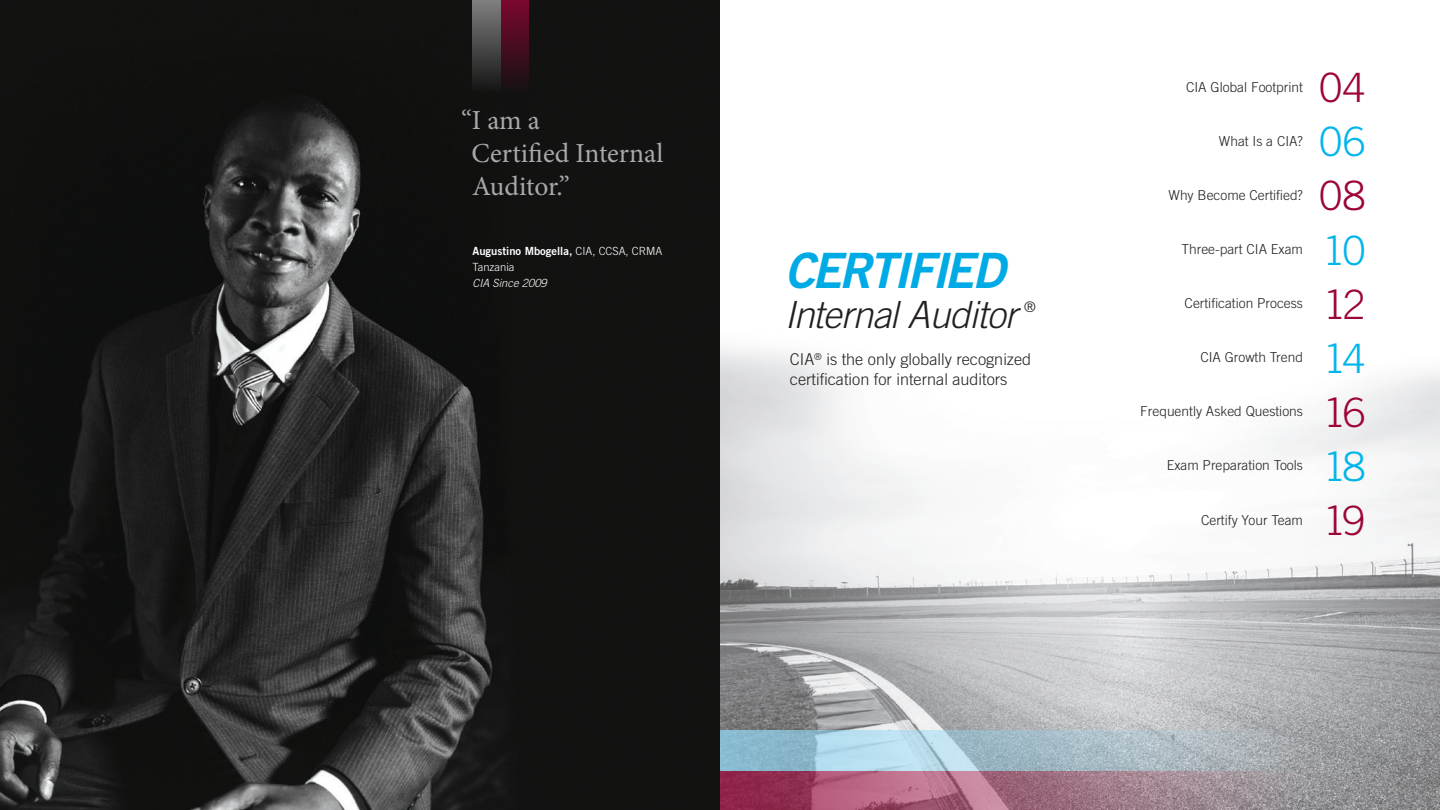
<style>
.page{position:relative;width:1440px;height:810px;background:#fff}
.page>*{position:absolute;margin:0;border:0;box-sizing:border-box;transform-origin:0 0}
.t1{font:italic 48.75px "Trade Gothic Bold Two";letter-spacing:-.06em;color:#00abe5}
.t2{font:300 40.5px "Trade Gothic";letter-spacing:-.08em;color:#9d053a}
.t3{font:300 40.5px "Trade Gothic";letter-spacing:-.07em;color:#02b5eb}
.t4{font:italic 300 37.5px "Trade Gothic";letter-spacing:-.02em;color:#231f20}
.t5{font:27.5px/33px "Minion Pro";color:#a8a9ad}
.t6{font:300 16.25px/19.5px "Trade Gothic";color:#231f20}
.t7{font:300 14.62px "Trade Gothic";color:#231f20}
.t8{font:300 13.75px "Trade Gothic";color:#231f20}
.t9{font:11.25px "Trade Gothic Bold Two";color:#fff}
.t10{font:italic 300 11.25px "Trade Gothic";color:#fff}
.t11{font:300 11.25px "Trade Gothic";color:#fff}
.s1{font-family:"Trade Gothic";font-weight:300}
</style>
<div class="page">
<img style="left:0;top:0;width:720px;height:810px">
<img style="left:720px;top:347px;width:720px;height:384px">
<svg style="left:720px;top:771px;width:720px;height:39px;background:#9f7384"></svg>
<svg style="left:720px;top:731px;width:720px;height:40px;background:#a3b9c3"></svg>
<svg style="left:501px;top:0;width:28px;height:137px;background:#350d1b"></svg>
<svg style="left:472px;top:0;width:29px;height:137px;background:#373736"></svg>
<p class="t5" style="left:461px;top:104px;width:80px">“I am a</p>
<p class="t5" style="left:472px;top:137px;width:193px">Certified Internal<br>Auditor.”</p>
<p class="t9" style="left:472px;top:244px;width:192px">Augustino Mbogella, <span class="s1">CIA, CCSA, CRMA</span></p>
<p class="t11" style="left:472px;top:260px;width:44px">Tanzania</p>
<p class="t10" style="left:472px;top:276px;width:76px">CIA Since 2009</p>
<p class="t1" style="left:785px;top:240px;width:221px">CERTIFIED</p>
<p class="t4" style="left:785px;top:293px;width:234px">Internal Auditor</p>
<p class="t7" style="left:1024px;top:298px;width:13px">®</p>
<p class="t6" style="left:790px;top:350px;width:243px">CIA<sup>®</sup> is the only globally recognized certification for internal auditors</p>
<p class="t8" style="left:1186px;top:79px;width:118px">CIA Global Footprint</p>
<p class="t8" style="left:1219px;top:133px;width:86px">What Is a CIA?</p>
<p class="t8" style="left:1169px;top:187px;width:136px">Why Become Certified?</p>
<p class="t8" style="left:1182px;top:241px;width:123px">Three-part CIA Exam</p>
<p class="t8" style="left:1185px;top:295px;width:120px">Certification Process</p>
<p class="t8" style="left:1200px;top:349px;width:104px">CIA Growth Trend</p>
<p class="t8" style="left:1140px;top:403px;width:164px">Frequently Asked Questions</p>
<p class="t8" style="left:1167px;top:457px;width:138px">Exam Preparation Tools</p>
<p class="t8" style="left:1201px;top:512px;width:103px">Certify Your Team</p>
<p class="t2" style="left:1320px;top:64px;width:47px">04</p>
<p class="t3" style="left:1320px;top:118px;width:47px">06</p>
<p class="t2" style="left:1320px;top:172px;width:47px">08</p>
<p class="t3" style="left:1323px;top:226px;width:44px">10</p>
<p class="t2" style="left:1324px;top:280px;width:43px">12</p>
<p class="t3" style="left:1324px;top:334px;width:43px">14</p>
<p class="t2" style="left:1324px;top:388px;width:43px">16</p>
<p class="t3" style="left:1324px;top:443px;width:43px">18</p>
<p class="t2" style="left:1324px;top:497px;width:43px">19</p>
</div>
